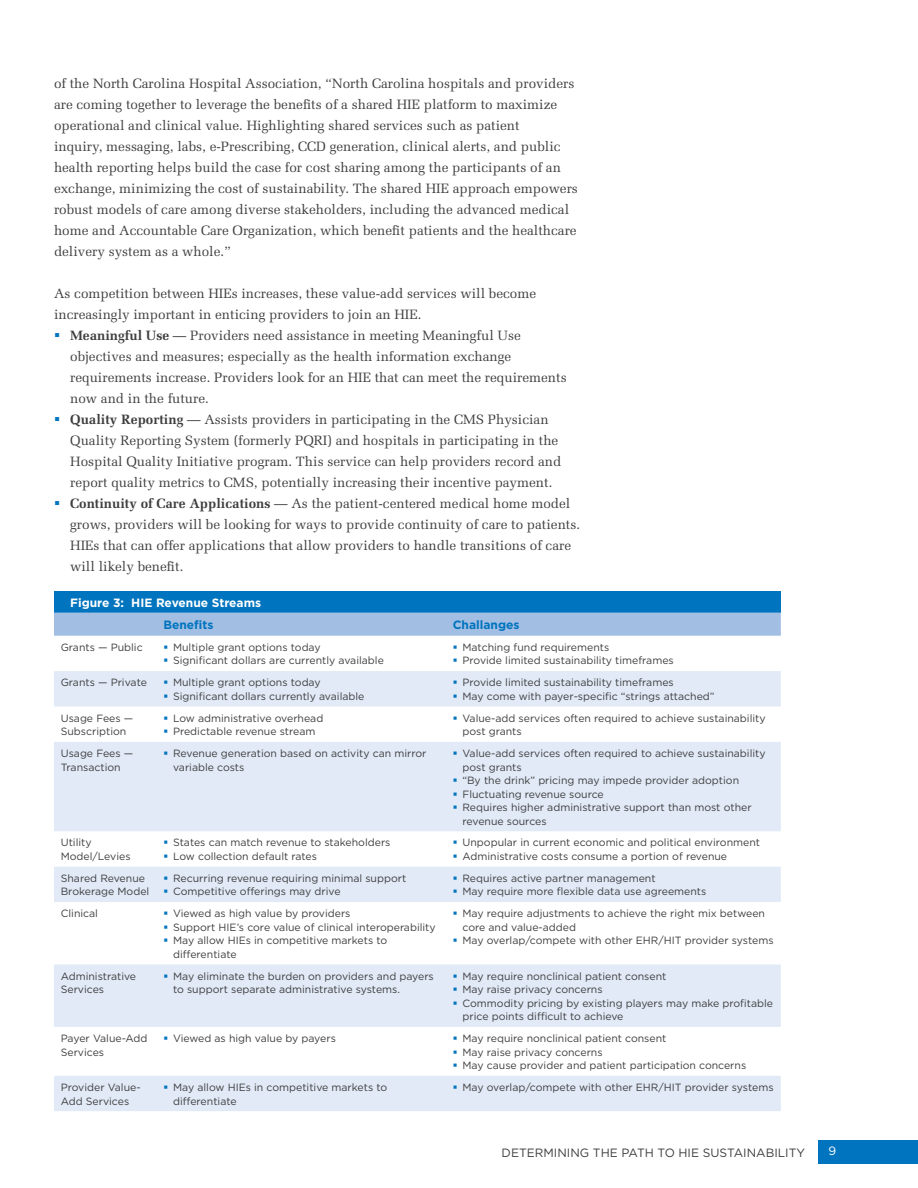
<style>
.page{position:relative;width:918px;height:1188px;background:#fff}
.page>*{position:absolute;margin:0;border:0;box-sizing:border-box;transform-origin:0 0}
.t1{font:13.5px/21px "Melior LT Std";color:#3e3e3f}
.t2{font:12px "Gotham";color:#3e3e3f}
.t3{font:700 12px "Gotham";color:#fff}
.t4{font:700 12px "Gotham";color:#0074be}
.t5{font:12px "Gotham";color:#fff}
.t6{font:10.5px/13.5px "Gotham";color:#3e3e3f}
.s1{color:#0074be}
.s2{font-weight:700}
</style>
<div class="page">
<div style="left:819px;top:1140px;width:99px;height:24px;background:#0074be"></div>
<div style="left:54px;top:591px;width:727px;height:22px;background:#0074be"></div>
<div style="left:54px;top:613px;width:727px;height:23px;background:#a2bee3"></div>
<svg style="left:54px;top:671px;width:727px;height:440px;fill:#e1eaf6"></svg>
<p class="t1" style="left:54px;top:73px;width:525px">of the North Carolina Hospital Association, “North Carolina hospitals and providers are coming together to leverage the benefits of a shared HIE platform to maximize operational and clinical value. Highlighting shared services such as patient<br>inquiry, messaging, labs, e-Prescribing, CCD generation, clinical alerts, and public health reporting helps build the case for cost sharing among the participants of an exchange, minimizing the cost of sustainability. The shared HIE approach empowers robust models of care among diverse stakeholders, including the advanced medical home and Accountable Care Organization, which benefit patients and the healthcare delivery system as a whole. ”</p>
<p class="t1" style="left:54px;top:283px;width:484px">As competition between HIEs increases, these value-add services will become increasingly important in enticing providers to join an HIE.</p>
<p class="t1" style="left:70px;top:325px;width:498px;text-indent:-16px"><span class="s1">▪</span> <span class="s2">Meaningful Use</span> — Providers need assistance in meeting Meaningful Use objectives and measures; especially as the health information exchange requirements increase. Providers look for an HIE that can meet the requirements now and in the future.</p>
<p class="t1" style="left:70px;top:409px;width:493px;text-indent:-16px"><span class="s1">▪</span> <span class="s2">Quality Reporting</span> — Assists providers in participating in the CMS Physician Quality Reporting System (formerly PQRI) and hospitals in participating in the Hospital Quality Initiative program. This service can help providers record and report quality metrics to CMS, potentially increasing their incentive payment.</p>
<p class="t1" style="left:70px;top:493px;width:509px;text-indent:-16px"><span class="s1">▪</span> <span class="s2">Continuity of Care Applications</span> — As the patient-centered medical home model grows, providers will be looking for ways to provide continuity of care to patients.<br>HIEs that can offer applications that allow providers to handle transitions of care will likely benefit.</p>
<p class="t3" style="left:70px;top:594px;width:192px">Figure 3: HIE Revenue Streams</p>
<p class="t4" style="left:163px;top:617px;width:52px">Benefits</p>
<p class="t4" style="left:453px;top:617px;width:68px">Challanges</p>
<p class="t6" style="left:61px;top:640px;width:83px">Grants — Public</p>
<p class="t6" style="left:163px;top:640px;width:159px"><span class="s1">▪</span> Multiple grant options today</p>
<p class="t6" style="left:163px;top:654px;width:222px"><span class="s1">▪</span> Significant dollars are currently available</p>
<p class="t6" style="left:453px;top:640px;width:158px"><span class="s1">▪</span> Matching fund requirements</p>
<p class="t6" style="left:453px;top:654px;width:223px"><span class="s1">▪</span> Provide limited sustainability timeframes</p>
<p class="t6" style="left:61px;top:676px;width:88px">Grants — Private</p>
<p class="t6" style="left:163px;top:676px;width:159px"><span class="s1">▪</span> Multiple grant options today</p>
<p class="t6" style="left:163px;top:689px;width:203px"><span class="s1">▪</span> Significant dollars currently available</p>
<p class="t6" style="left:61px;top:711px;width:74px">Usage Fees —<br>Subscription</p>
<p class="t6" style="left:163px;top:711px;width:161px"><span class="s1">▪</span> Low administrative overhead</p>
<p class="t6" style="left:163px;top:724px;width:154px"><span class="s1">▪</span> Predictable revenue stream</p>
<p class="t6" style="left:453px;top:676px;width:223px"><span class="s1">▪</span> Provide limited sustainability timeframes</p>
<p class="t6" style="left:453px;top:689px;width:263px"><span class="s1">▪</span> May come with payer-specific “strings attached”</p>
<p class="t6" style="left:463px;top:711px;width:305px;text-indent:-10px"><span class="s1">▪</span> Value-add services often required to achieve sustainability post grants</p>
<p class="t6" style="left:61px;top:746px;width:74px">Usage Fees —<br>Transaction</p>
<p class="t6" style="left:173px;top:746px;width:255px;text-indent:-10px"><span class="s1">▪</span> Revenue generation based on activity can mirror variable costs</p>
<p class="t6" style="left:463px;top:746px;width:305px;text-indent:-10px"><span class="s1">▪</span> Value-add services often required to achieve sustainability post grants</p>
<p class="t6" style="left:453px;top:773px;width:288px"><span class="s1">▪</span> “By the drink” pricing may impede provider adoption</p>
<p class="t6" style="left:453px;top:787px;width:153px"><span class="s1">▪</span> Fluctuating revenue source</p>
<p class="t6" style="left:463px;top:800px;width:291px;text-indent:-10px"><span class="s1">▪</span> Requires higher administrative support than most other revenue sources</p>
<p class="t6" style="left:61px;top:836px;width:71px">Utility<br>Model/Levies</p>
<p class="t6" style="left:163px;top:836px;width:229px"><span class="s1">▪</span> States can match revenue to stakeholders</p>
<p class="t6" style="left:453px;top:836px;width:309px"><span class="s1">▪</span> Unpopular in current economic and political environment</p>
<p class="t6" style="left:453px;top:849px;width:276px"><span class="s1">▪</span> Administrative costs consume a portion of revenue</p>
<p class="t6" style="left:163px;top:849px;width:155px"><span class="s1">▪</span> Low collection default rates</p>
<p class="t6" style="left:61px;top:871px;width:90px">Shared Revenue<br>Brokerage Model</p>
<p class="t6" style="left:163px;top:871px;width:245px"><span class="s1">▪</span> Recurring revenue requiring minimal support</p>
<p class="t6" style="left:163px;top:885px;width:179px"><span class="s1">▪</span> Competitive offerings may drive</p>
<p class="t6" style="left:61px;top:907px;width:39px">Clinical</p>
<p class="t6" style="left:163px;top:907px;width:189px"><span class="s1">▪</span> Viewed as high value by providers</p>
<p class="t6" style="left:163px;top:920px;width:274px"><span class="s1">▪</span> Support HIE’s core value of clinical interoperability</p>
<p class="t6" style="left:173px;top:934px;width:216px;text-indent:-10px"><span class="s1">▪</span> May allow HIEs in competitive markets to differentiate</p>
<p class="t6" style="left:453px;top:871px;width:204px"><span class="s1">▪</span> Requires active partner management</p>
<p class="t6" style="left:453px;top:885px;width:255px"><span class="s1">▪</span> May require more flexible data use agreements</p>
<p class="t6" style="left:463px;top:907px;width:304px;text-indent:-10px"><span class="s1">▪</span> May require adjustments to achieve the right mix between core and value-added</p>
<p class="t6" style="left:453px;top:934px;width:322px"><span class="s1">▪</span> May overlap/compete with other EHR/HIT provider systems</p>
<p class="t6" style="left:61px;top:969px;width:77px">Administrative<br>Services</p>
<p class="t6" style="left:173px;top:969px;width:262px;text-indent:-10px"><span class="s1">▪</span> May eliminate the burden on providers and payers to support separate administrative systems.</p>
<p class="t6" style="left:453px;top:969px;width:215px"><span class="s1">▪</span> May require nonclinical patient consent</p>
<p class="t6" style="left:453px;top:983px;width:151px"><span class="s1">▪</span> May raise privacy concerns</p>
<p class="t6" style="left:463px;top:996px;width:312px;text-indent:-10px"><span class="s1">▪</span> Commodity pricing by existing players may make profitable price points difficult to achieve</p>
<p class="t6" style="left:61px;top:1031px;width:88px">Payer Value-Add<br>Services</p>
<p class="t6" style="left:163px;top:1031px;width:174px"><span class="s1">▪</span> Viewed as high value by payers</p>
<p class="t6" style="left:453px;top:1031px;width:215px"><span class="s1">▪</span> May require nonclinical patient consent</p>
<p class="t6" style="left:453px;top:1045px;width:151px"><span class="s1">▪</span> May raise privacy concerns</p>
<p class="t6" style="left:453px;top:1058px;width:295px"><span class="s1">▪</span> May cause provider and patient participation concerns</p>
<p class="t6" style="left:61px;top:1080px;width:81px">Provider Value-<br>Add Services</p>
<p class="t6" style="left:173px;top:1080px;width:216px;text-indent:-10px"><span class="s1">▪</span> May allow HIEs in competitive markets to differentiate</p>
<p class="t6" style="left:453px;top:1080px;width:322px"><span class="s1">▪</span> May overlap/compete with other EHR/HIT provider systems</p>
<p class="t2" style="left:502px;top:1145px;width:305px">DETERMINING THE PATH TO HIE SUSTAINABILITY</p>
<p class="t5" style="left:828px;top:1143px;width:9px">9</p>
</div>
